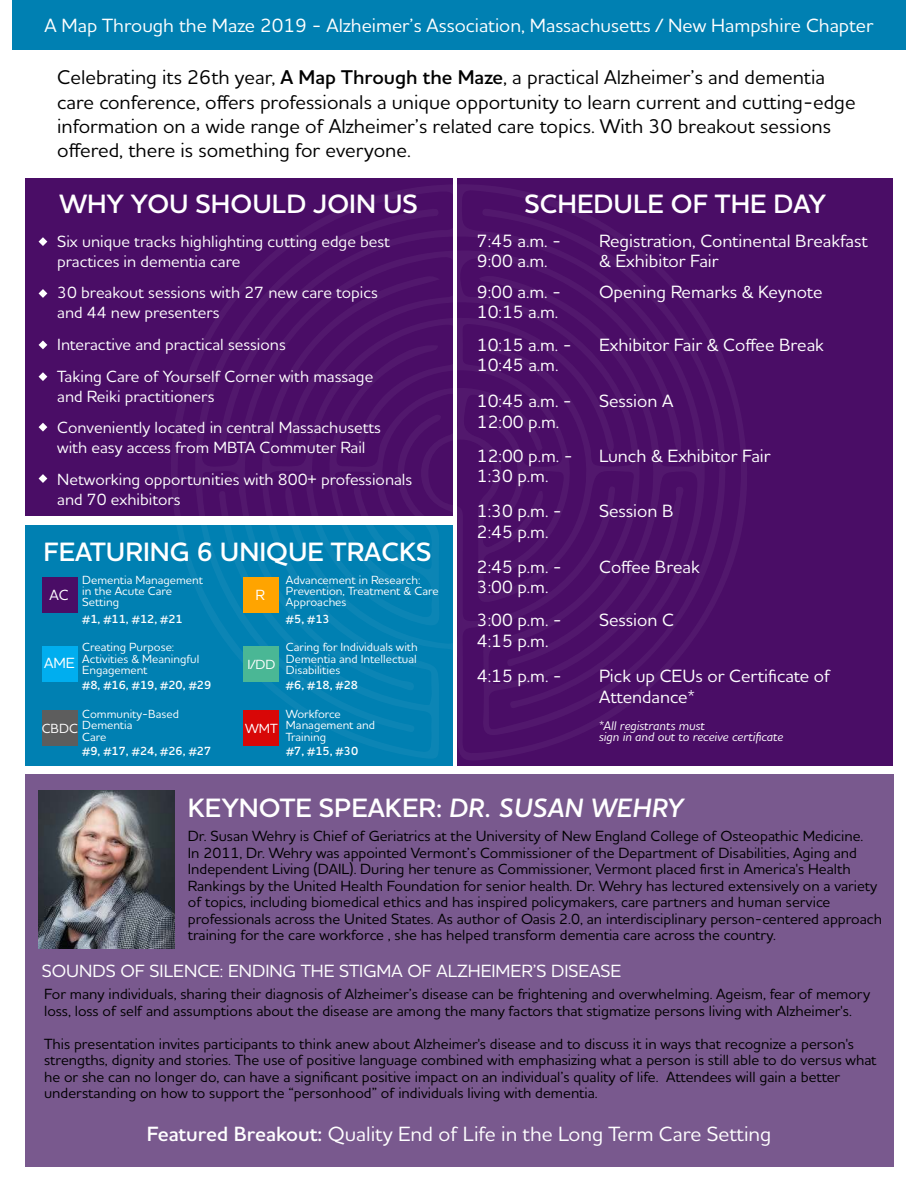
<style>
.page{position:relative;width:918px;height:1188px;background:#fff}
.page>*{position:absolute;margin:0;border:0;box-sizing:border-box;transform-origin:0 0}
.t1{font:600 27px "Houschka Alt Pro";color:#fff}
.t2{font:500 21px "Houschka Alt Pro";color:#fff}
.t3{font:500 20.25px/24.3px "Houschka Alt Pro";color:#000}
.t4{font:500 19.5px "Houschka Alt Pro";color:#fff}
.t5{font:500 18px/20.2px "Houschka Alt Pro";color:#fff}
.t6{font:500 16.5px/31.8px "Houschka Alt Pro";color:#fff}
.t7{font:500 15px/16.5px "Houschka Alt Pro";color:#000}
.t8{font:500 15px "Houschka Alt Pro";color:#fff}
.t9{font:500 13.5px "Houschka Alt Pro";color:#fff}
.t10{font:italic 500 12.75px/10.8px "Houschka Alt Pro";color:#fff}
.t11{font:500 12px/11.4px "Houschka Alt Pro";color:#fff}
.t12{font:600 12px "Houschka Alt Pro";color:#fff}
.s1{font-weight:600}
.s2{font-style:italic}
</style>
<div class="page">
<div style="left:12px;top:0;width:894px;height:49px;background:#0080b2"></div>
<div style="left:25px;top:774px;width:868px;height:393px;background:#79598e"></div>
<img style="left:38px;top:791px;width:137px;height:157px">
<div style="left:25px;top:178px;width:428px;height:338px;background:#4a0d66"></div>
<svg style="left:39px;top:237px;width:8px;height:9px"></svg>
<svg style="left:39px;top:289px;width:8px;height:9px"></svg>
<svg style="left:39px;top:341px;width:8px;height:8px"></svg>
<svg style="left:39px;top:474px;width:8px;height:9px"></svg>
<svg style="left:39px;top:423px;width:8px;height:9px"></svg>
<svg style="left:39px;top:372px;width:8px;height:9px"></svg>
<div style="left:25px;top:525px;width:428px;height:241px;background:#0080b2"></div>
<div style="left:457px;top:178px;width:436px;height:588px;background:#4a0d66"></div>
<svg style="left:171px;top:185px;width:576px;height:575px"></svg>
<div style="left:42px;top:577px;width:36px;height:36px;background:#4a0d66"></div>
<div style="left:42px;top:646px;width:36px;height:35px;background:#00aeef"></div>
<div style="left:42px;top:710px;width:36px;height:36px;background:#5d5d5d"></div>
<div style="left:243px;top:577px;width:36px;height:36px;background:#ffa400"></div>
<div style="left:243px;top:646px;width:36px;height:35px;background:#4ab795"></div>
<div style="left:243px;top:710px;width:36px;height:36px;background:#d80707"></div>
<h3 class="t4" style="left:44px;top:16px;width:830px">A Map Through the Maze 2019 - Alzheimer’s Association, Massachusetts / New Hampshire Chapter</h3>
<p class="t3" style="left:57px;top:67px;width:800px">Celebrating its 26th year, <span class="s1">A Map Through the Maze</span>, a practical Alzheimer’s and dementia care conference, offers professionals a unique opportunity to learn current and cutting-edge information on a wide range of Alzheimer’s related care topics. With 30 breakout sessions offered, there is something for everyone.</p>
<h1 class="t1" style="left:60px;top:193px;width:360px">WHY YOU SHOULD JOIN US</h1>
<h1 class="t1" style="left:524px;top:193px;width:303px">SCHEDULE OF THE DAY</h1>
<p class="t5" style="left:477px;top:232px;width:86px">7:45 a.m. -<br>9:00 a.m.</p>
<p class="t5" style="left:477px;top:282px;width:86px">9:00 a.m. -<br>10:15 a.m.</p>
<p class="t5" style="left:477px;top:336px;width:97px">10:15 a.m. -<br>10:45 a.m.</p>
<p class="t5" style="left:477px;top:392px;width:97px">10:45 a.m. -<br>12:00 p.m.</p>
<p class="t5" style="left:477px;top:447px;width:97px">12:00 p.m. -<br>1:30 p.m.</p>
<p class="t5" style="left:477px;top:502px;width:87px">1:30 p.m. -<br>2:45 p.m.</p>
<p class="t5" style="left:477px;top:558px;width:87px">2:45 p.m. -<br>3:00 p.m.</p>
<p class="t5" style="left:599px;top:232px;width:270px">Registration, Continental Breakfast &amp; Exhibitor Fair</p>
<p class="t5" style="left:599px;top:282px;width:225px">Opening Remarks &amp; Keynote</p>
<p class="t5" style="left:599px;top:336px;width:226px">Exhibitor Fair &amp; Coffee Break</p>
<p class="t6" style="left:57px;top:232px;width:334px;line-height:19.8px">Six unique tracks highlighting cutting edge best practices in dementia care</p>
<p class="t6" style="left:57px;top:284px;width:322px;line-height:19.8px">30 breakout sessions with 27 new care topics and 44 new presenters</p>
<p class="t6" style="left:57px;top:330px;width:318px">Interactive and practical sessions<br>Taking Care of Yourself Corner with massage</p>
<p class="t6" style="left:57px;top:381px;width:325px">and Reiki practitioners<br>Conveniently located in central Massachusetts</p>
<p class="t6" style="left:57px;top:433px;width:357px">with easy access from MBTA Commuter Rail<br>Networking opportunities with 800+ professionals</p>
<p class="t6" style="left:57px;top:484px;width:125px">and 70 exhibitors</p>
<p class="t5" style="left:599px;top:392px;width:76px">Session A</p>
<p class="t5" style="left:599px;top:447px;width:173px">Lunch &amp; Exhibitor Fair</p>
<p class="t5" style="left:599px;top:502px;width:76px">Session B</p>
<h1 class="t1" style="left:43px;top:541px;width:390px">FEATURING 6 UNIQUE TRACKS</h1>
<p class="t11" style="left:82px;top:575px;width:122px">Dementia Management in the Acute Care<br>Setting</p>
<p class="t11" style="left:82px;top:642px;width:119px">Creating Purpose:<br>Activities &amp; Meaningful<br>Engagement</p>
<p class="t11" style="left:82px;top:709px;width:98px">Community-Based<br>Dementia<br>Care</p>
<p class="t5" style="left:599px;top:558px;width:102px">Coffee Break</p>
<p class="t11" style="left:286px;top:575px;width:154px">Advancement in Research:<br>Prevention, Treatment &amp; Care<br>Approaches</p>
<p class="t11" style="left:286px;top:642px;width:133px;text-align:justify">Caring for Individuals with Dementia and Intellectual Disabilities</p>
<p class="t8" style="left:50px;top:588px;width:21px">AC</p>
<p class="t8" style="left:256px;top:588px;width:11px">R</p>
<p class="t5" style="left:477px;top:611px;width:87px">3:00 p.m. -<br>4:15 p.m.</p>
<p class="t5" style="left:599px;top:611px;width:76px">Session C</p>
<p class="t5" style="left:599px;top:667px;width:233px">Pick up CEUs or Certificate of<br>Attendance*</p>
<p class="t12" style="left:82px;top:614px;width:102px">#1, #11, #12, #21</p>
<p class="t12" style="left:286px;top:614px;width:45px">#5, #13</p>
<p class="t8" style="left:44px;top:656px;width:32px">AME</p>
<p class="t9" style="left:248px;top:659px;width:30px">I/DD</p>
<p class="t5" style="left:477px;top:667px;width:87px">4:15 p.m. -</p>
<p class="t12" style="left:82px;top:680px;width:131px">#8, #16, #19, #20, #29</p>
<p class="t12" style="left:286px;top:680px;width:74px">#6, #18, #28</p>
<p class="t11" style="left:286px;top:709px;width:91px">Workforce<br>Management and<br>Training</p>
<p class="t10" style="left:599px;top:721px;width:186px">*All registrants must<br>sign in and out to receive certificate</p>
<p class="t9" style="left:42px;top:722px;width:38px">CBDC</p>
<p class="t9" style="left:245px;top:723px;width:34px">WMT</p>
<p class="t12" style="left:82px;top:747px;width:131px">#9, #17, #24, #26, #27</p>
<p class="t12" style="left:286px;top:747px;width:74px">#7, #15, #30</p>
<h1 class="t1" style="left:188px;top:797px;width:497px">KEYNOTE SPEAKER: <span class="s2">DR. SUSAN WEHRY</span></h1>
<p class="t7" style="left:188px;top:829px;width:696px">Dr. Susan Wehry is Chief of Geriatrics at the University of New England College of Osteopathic Medicine.<br>In 2011, Dr. Wehry was appointed Vermont’s Commissioner of the Department of Disabilities, Aging and Independent Living (DAIL). During her tenure as Commissioner, Vermont placed first in America's Health Rankings by the United Health Foundation for senior health. Dr. Wehry has lectured extensively on a variety of topics, including biomedical ethics and has inspired policymakers, care partners and human service professionals across the United States. As author of Oasis 2.0, an interdisciplinary person-centered approach training for the care workforce , she has helped transform dementia care across the country.</p>
<p class="t5" style="left:42px;top:962px;width:581px">SOUNDS OF SILENCE: ENDING THE STIGMA OF ALZHEIMER’S DISEASE</p>
<p class="t7" style="left:44px;top:987px;width:828px">For many individuals, sharing their diagnosis of Alzheimer’s disease can be frightening and overwhelming. Ageism, fear of memory loss, loss of self and assumptions about the disease are among the many factors that stigmatize persons living with Alzheimer's.</p>
<p class="t7" style="left:44px;top:1037px;width:834px">This presentation invites participants to think anew about Alzheimer's disease and to discuss it in ways that recognize a person's strengths, dignity and stories. The use of positive language combined with emphasizing what a person is still able to do versus what he or she can no longer do, can have a significant positive impact on an individual’s quality of life. Attendees will gain a better understanding on how to support the “personhood” of individuals living with dementia.</p>
<h2 class="t2" style="left:147px;top:1124px;width:626px"><span class="s1">Featured Breakout:</span> Quality End of Life in the Long Term Care Setting</h2>
</div>
